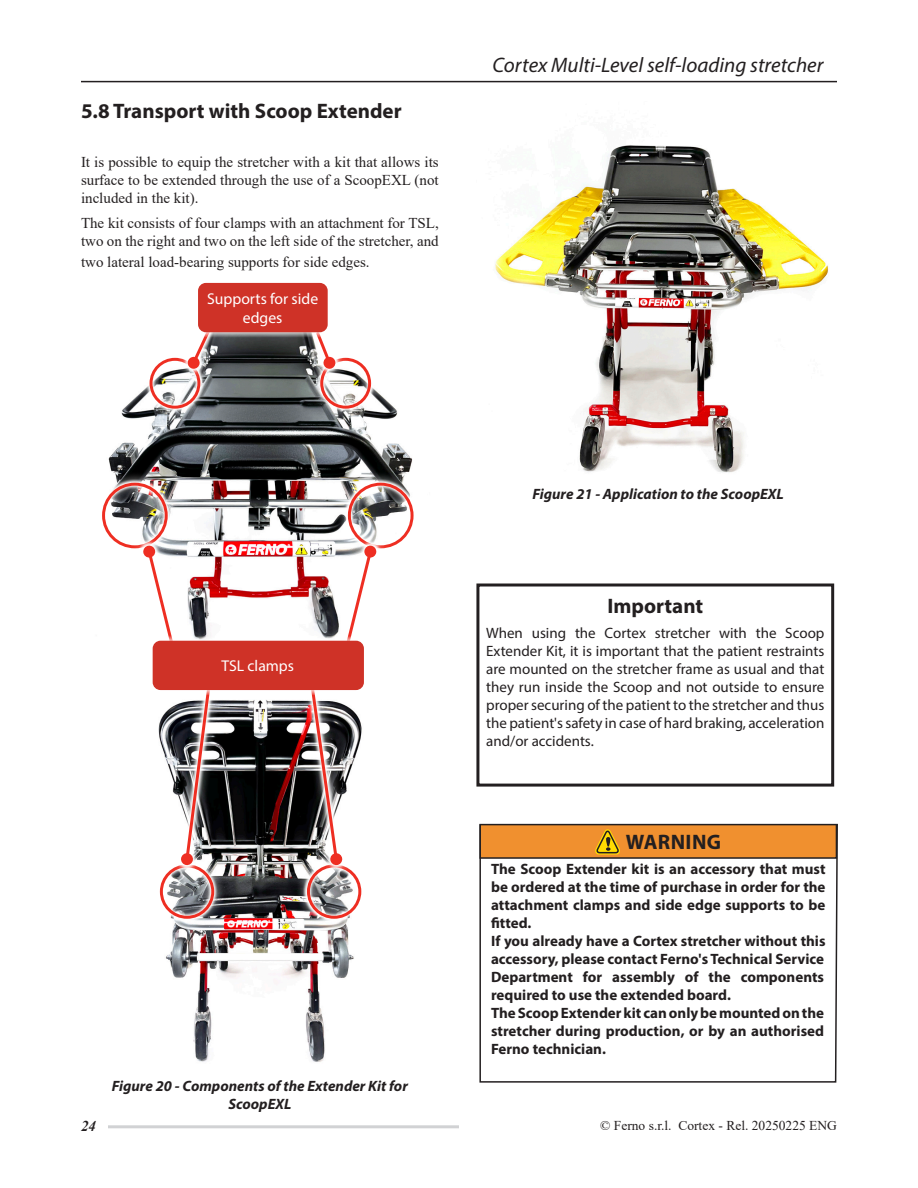
<style>
.page{position:relative;width:918px;height:1188px;background:#fff}
.page>*{position:absolute;margin:0;border:0;box-sizing:border-box;transform-origin:0 0}
.t1{font:italic 21px "Myriad Pro";color:#231f20}
.Subhead_2{font:700 21px "Myriad Pro";color:#231f20}
.Important_Title{font:700 21px "Myriad Pro";color:#231f20}
.Warning_Title{font:700 21px "Myriad Pro";letter-spacing:.02em;color:#231f20}
.Callouts_New{font:15.6px/18.8px "Myriad Pro";color:#fff;text-align:center}
.Warning_Text{font:700 15px/18px "Myriad Pro";color:#231f20;text-align:justify}
.Important_Text{font:15px/18px "Myriad Pro";color:#231f20;text-align:justify}
.Subhead_2-2{font:15px/18px "Times New Roman";color:#231f20;text-align:justify}
.Figure{font:italic 700 15px/18px "Myriad Pro";color:#231f20;text-align:center}
.t2{font:italic 700 15px "Times New Roman";color:#231f20}
.t3{font:13.5px "Times New Roman";color:#231f20}
</style>
<div class="page">
<hr style="left:108px;top:1125px;width:351px;height:3px;background:#d1d2d4">
<hr style="left:81px;top:81px;width:756px;height:1px;background:#231f20">
<img style="left:495px;top:145px;width:333px;height:328px">
<svg style="left:479px;top:823px;width:359px;height:260px"></svg>
<img style="left:158px;top:700px;width:204px;height:362px">
<img style="left:108px;top:337px;width:305px;height:299px">
<div style="left:148px;top:852px;width:78px;height:79px;background:#fff;opacity:.75"></div>
<svg style="left:156px;top:861px;width:62px;height:62px"></svg>
<div style="left:160px;top:864px;width:54px;height:55px;border:3px solid #ee2e22;border-radius:50%"></div>
<div style="left:295px;top:852px;width:78px;height:79px;background:#fff;opacity:.75"></div>
<svg style="left:303px;top:861px;width:62px;height:62px"></svg>
<div style="left:307px;top:864px;width:54px;height:55px;border:3px solid #ee2e22;border-radius:50%"></div>
<div style="left:90px;top:471px;width:90px;height:89px;background:#fff;opacity:.75"></div>
<svg style="left:98px;top:479px;width:74px;height:73px"></svg>
<div style="left:102px;top:483px;width:66px;height:65px;border:3px solid #ee2e22;border-radius:50%"></div>
<div style="left:336px;top:471px;width:89px;height:89px;background:#fff;opacity:.75"></div>
<svg style="left:344px;top:479px;width:73px;height:73px"></svg>
<div style="left:348px;top:483px;width:66px;height:65px;border:3px solid #ee2e22;border-radius:50%"></div>
<svg style="left:128px;top:530px;width:60px;height:106px"></svg>
<div style="left:143px;top:545px;width:12px;height:13px;background:#ee2e22;border-radius:50%"></div>
<svg style="left:331px;top:530px;width:60px;height:106px"></svg>
<svg style="left:364px;top:545px;width:13px;height:13px"></svg>
<svg style="left:295px;top:695px;width:63px;height:186px"></svg>
<div style="left:330px;top:853px;width:13px;height:12px;background:#ee2e22;border-radius:50%"></div>
<svg style="left:166px;top:695px;width:60px;height:185px"></svg>
<div style="left:181px;top:853px;width:12px;height:12px;background:#ee2e22;border-radius:50%"></div>
<div style="left:148px;top:636px;width:221px;height:59px;background:#fff;opacity:.75"></div>
<div style="left:153px;top:641px;width:211px;height:49px;background:#cf3227;border-radius:8px"></div>
<div style="left:308px;top:346px;width:75px;height:75px;background:#fff;opacity:.75"></div>
<svg style="left:316px;top:354px;width:59px;height:59px"></svg>
<div style="left:320px;top:358px;width:51px;height:51px;border:3px solid #ee2e22;border-radius:50%"></div>
<div style="left:137px;top:346px;width:75px;height:75px;background:#fff;opacity:.75"></div>
<svg style="left:146px;top:354px;width:59px;height:59px"></svg>
<div style="left:150px;top:358px;width:50px;height:51px;border:3px solid #ee2e22;border-radius:50%"></div>
<svg style="left:302px;top:337px;width:49px;height:48px"></svg>
<div style="left:323px;top:357px;width:13px;height:12px;background:#ee2e22;border-radius:50%"></div>
<svg style="left:173px;top:337px;width:52px;height:47px"></svg>
<div style="left:187px;top:357px;width:13px;height:12px;background:#ee2e22;border-radius:50%"></div>
<div style="left:193px;top:278px;width:140px;height:59px;background:#fff;opacity:.75"></div>
<div style="left:198px;top:283px;width:130px;height:49px;background:#cf3227;border-radius:8px"></div>
<div style="left:476px;top:584px;width:358px;height:203px;border:3px solid #231f20"></div>
<p class="Subhead_2" style="left:81px;top:97px;width:322px">5.8 Transport with Scoop Extender</p>
<p class="Subhead_2-2" style="left:81px;top:153px;width:359px">It is possible to equip the stretcher with a kit that allows its surface to be extended through the use of a ScoopEXL (not included in the kit).</p>
<p class="Subhead_2-2" style="left:81px;top:213px;width:359px">The kit consists of four clamps with an attachment for TSL, two on the right and two on the left side of the stretcher, and</p>
<p class="Subhead_2-2" style="left:81px;top:252px;width:290px">two lateral load-bearing supports for side edges.</p>
<p class="Callouts_New" style="left:207px;top:289px;width:113px">Supports for side edges</p>
<h1 class="t1" style="left:492px;top:52px;width:333px">Cortex Multi-Level self-loading stretcher</h1>
<p class="Callouts_New" style="left:221px;top:656px;width:74px">TSL clamps</p>
<p class="Figure" style="left:112px;top:1077px;width:298px">Figure 20 - Components of the Extender Kit for<br>ScoopEXL</p>
<p class="Figure" style="left:532px;top:485px;width:253px">Figure 21 - Application to the ScoopEXL</p>
<p class="Important_Title" style="left:607px;top:592px;width:97px">Important</p>
<p class="Important_Text" style="left:486px;top:624px;width:340px">When using the Cortex stretcher with the Scoop Extender Kit, it is important that the patient restraints are mounted on the stretcher frame as usual and that they run inside the Scoop and not outside to ensure proper securing of the patient to the stretcher and thus the patient's safety in case of hard braking, acceleration and/or accidents.</p>
<p class="Warning_Title" style="left:626px;top:828px;width:97px">WARNING</p>
<p class="Warning_Text" style="left:491px;top:859px;width:336px">The Scoop Extender kit is an accessory that must be ordered at the time of purchase in order for the attachment clamps and side edge supports to be fitted.</p>
<p class="Warning_Text" style="left:491px;top:931px;width:336px">If you already have a Cortex stretcher without this accessory, please contact Ferno's Technical Service Department for assembly of the components required to use the extended board.</p>
<p class="Warning_Text" style="left:491px;top:1003px;width:334px">The Scoop Extender kit can only be mounted on the stretcher during production, or by an authorised Ferno technician.</p>
<p class="t2" style="left:81px;top:1116px;width:16px">24</p>
<p class="t3" style="left:600px;top:1116px;width:238px">© Ferno s.r.l. Cortex - Rel. 20250225 ENG</p>
</div>
